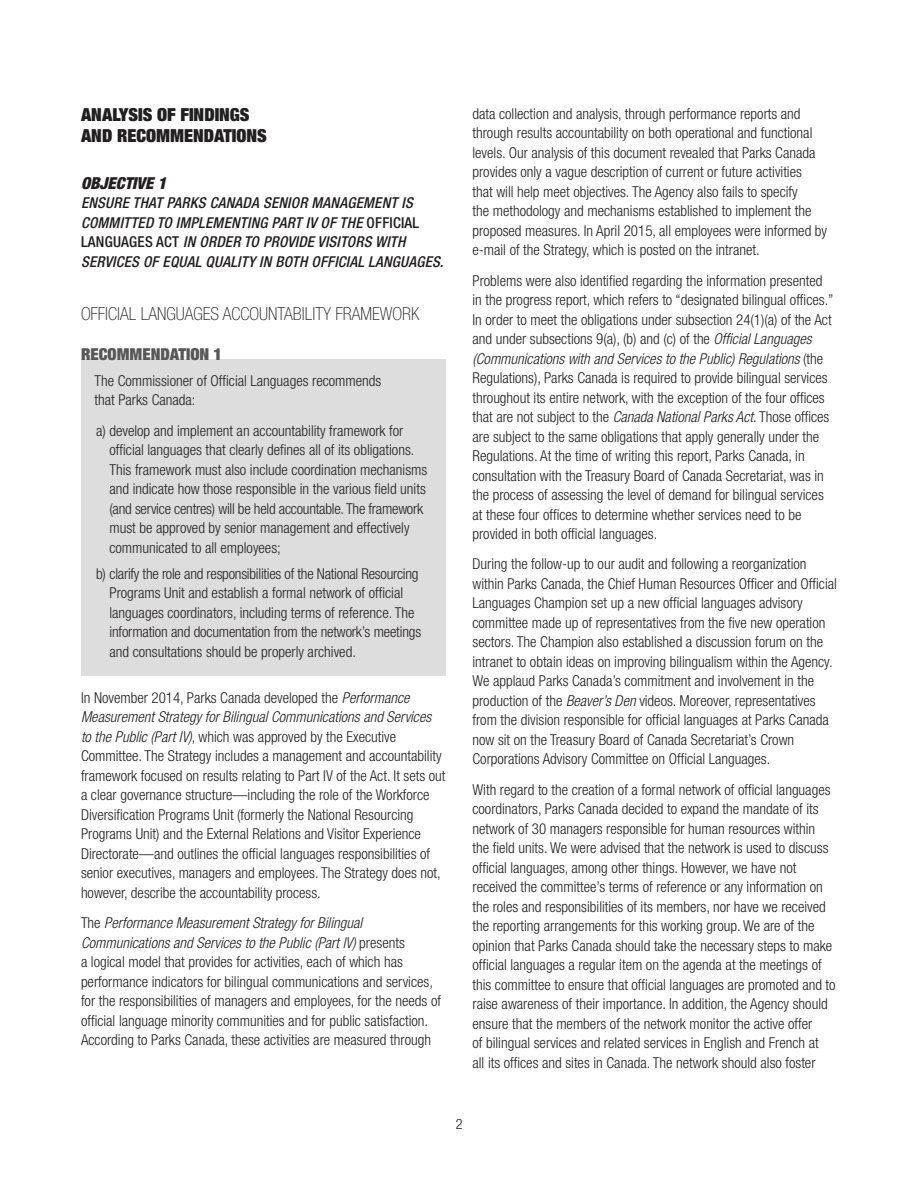
<style>
.page{position:relative;width:918px;height:1188px;background:#fff}
.page>*{position:absolute;margin:0;border:0;box-sizing:border-box;transform-origin:0 0}
.sous-titre{font:100 condensed 18px "Helvetica Neue LT Std";color:#231f20}
.Titre{font:900 condensed 18px/21.6px "Helvetica Neue LT Std";color:#231f20}
.Recomm{font:900 condensed 16.5px "Helvetica Neue LT Std";color:#57585a}
.Objectifs{font:italic 900 condensed 16.5px "Helvetica Neue LT Std";color:#231f20}
.main_texte{font:300 condensed 15px/19.5px "Helvetica Neue LT Std";color:#231f20}
.Enumeration_-_Recomm{font:300 condensed 15px/19.5px "Helvetica Neue LT Std";color:#231f20}
.Objectifs-2{font:italic 500 condensed 15px/19.5px "Helvetica Neue LT Std";letter-spacing:.015em;color:#231f20}
.text_recomm{font:300 condensed 15px/19.5px "Helvetica Neue LT Std";color:#231f20}
.t1{font:300 condensed 14.25px "Helvetica Neue LT Std";color:#231f20}
.s1{font-style:normal}
.s2{font-style:italic}
</style>
<div class="page">
<div style="left:81px;top:360px;width:365px;height:316px;background:#dedddd"></div>
<p class="Titre" style="left:81px;top:103px;width:187px">ANALYSIS OF FINDINGS<br>AND RECOMMENDATIONS</p>
<p class="Objectifs" style="left:81px;top:173px;width:87px">OBJECTIVE 1</p>
<p class="Objectifs-2" style="left:81px;top:194px;width:364px">ENSURE THAT PARKS CANADA SENIOR MANAGEMENT IS COMMITTED TO IMPLEMENTING PART IV OF THE <span class="s1">OFFICIAL LANGUAGES ACT</span> IN ORDER TO PROVIDE VISITORS WITH SERVICES OF EQUAL QUALITY IN BOTH OFFICIAL LANGUAGES.</p>
<p class="sous-titre" style="left:81px;top:303px;width:340px">OFFICIAL LANGUAGES ACCOUNTABILITY FRAMEWORK</p>
<p class="Recomm" style="left:81px;top:343px;width:143px">RECOMMENDATION 1</p>
<p class="text_recomm" style="left:94px;top:371px;width:288px">The Commissioner of Official Languages recommends that Parks Canada:</p>
<p class="Enumeration_-_Recomm" style="left:110px;top:421px;width:319px;text-indent:-14px">a) develop and implement an accountability framework for official languages that clearly defines all of its obligations.<br>This framework must also include coordination mechanisms and indicate how those responsible in the various field units (and service centres) will be held accountable. The framework must be approved by senior management and effectively communicated to all employees;</p>
<p class="Enumeration_-_Recomm" style="left:110px;top:564px;width:313px;text-indent:-14px">b) clarify the role and responsibilities of the National Resourcing Programs Unit and establish a formal network of official languages coordinators, including terms of reference. The information and documentation from the network’s meetings and consultations should be properly archived.</p>
<p class="main_texte" style="left:81px;top:688px;width:366px">In November 2014, Parks Canada developed the <span class="s2">Performance Measurement Strategy for Bilingual Communications and Services<br>to the Public (Part IV)</span>, which was approved by the Executive Committee. The Strategy includes a management and accountability framework focused on results relating to Part IV of the Act. It sets out a clear governance structure—including the role of the Workforce Diversification Programs Unit (formerly the National Resourcing Programs Unit) and the External Relations and Visitor Experience Directorate—and outlines the official languages responsibilities of senior executives, managers and employees. The Strategy does not, however, describe the accountability process.</p>
<p class="main_texte" style="left:81px;top:913px;width:362px">The <span class="s2">Performance Measurement Strategy for Bilingual Communications and Services to the Public (Part IV)</span> presents<br>a logical model that provides for activities, each of which has performance indicators for bilingual communications and services, for the responsibilities of managers and employees, for the needs of official language minority communities and for public satisfaction.<br>According to Parks Canada, these activities are measured through</p>
<p class="main_texte" style="left:472px;top:104px;width:356px">data collection and analysis, through performance reports and through results accountability on both operational and functional levels. Our analysis of this document revealed that Parks Canada provides only a vague description of current or future activities<br>that will help meet objectives. The Agency also fails to specify<br>the methodology and mechanisms established to implement the proposed measures. In April 2015, all employees were informed by e-mail of the Strategy, which is posted on the intranet.</p>
<p class="main_texte" style="left:472px;top:270px;width:363px">Problems were also identified regarding the information presented in the progress report, which refers to “designated bilingual offices.” In order to meet the obligations under subsection 24(1)(a) of the Act and under subsections 9(a), (b) and (c) of the <span class="s2">Official Languages (Communications with and Services to the Public) Regulations</span> (the Regulations), Parks Canada is required to provide bilingual services throughout its entire network, with the exception of the four offices that are not subject to the <span class="s2">Canada National Parks Act</span>. Those offices are subject to the same obligations that apply generally under the Regulations. At the time of writing this report, Parks Canada, in consultation with the Treasury Board of Canada Secretariat, was in the process of assessing the level of demand for bilingual services at these four offices to determine whether services need to be provided in both official languages.</p>
<p class="main_texte" style="left:472px;top:554px;width:366px">During the follow-up to our audit and following a reorganization within Parks Canada, the Chief Human Resources Officer and Official Languages Champion set up a new official languages advisory committee made up of representatives from the five new operation sectors. The Champion also established a discussion forum on the intranet to obtain ideas on improving bilingualism within the Agency.<br>We applaud Parks Canada’s commitment and involvement in the production of the <span class="s2">Beaver’s Den</span> videos. Moreover, representatives from the division responsible for official languages at Parks Canada now sit on the Treasury Board of Canada Secretariat’s Crown Corporations Advisory Committee on Official Languages.</p>
<p class="main_texte" style="left:472px;top:779px;width:365px">With regard to the creation of a formal network of official languages coordinators, Parks Canada decided to expand the mandate of its network of 30 managers responsible for human resources within the field units. We were advised that the network is used to discuss official languages, among other things. However, we have not received the committee’s terms of reference or any information on the roles and responsibilities of its members, nor have we received the reporting arrangements for this working group. We are of the opinion that Parks Canada should take the necessary steps to make official languages a regular item on the agenda at the meetings of this committee to ensure that official languages are promoted and to raise awareness of their importance. In addition, the Agency should ensure that the members of the network monitor the active offer<br>of bilingual services and related services in English and French at<br>all its offices and sites in Canada. The network should also foster</p>
<p class="t1" style="left:456px;top:1116px;width:8px">2</p>
</div>
